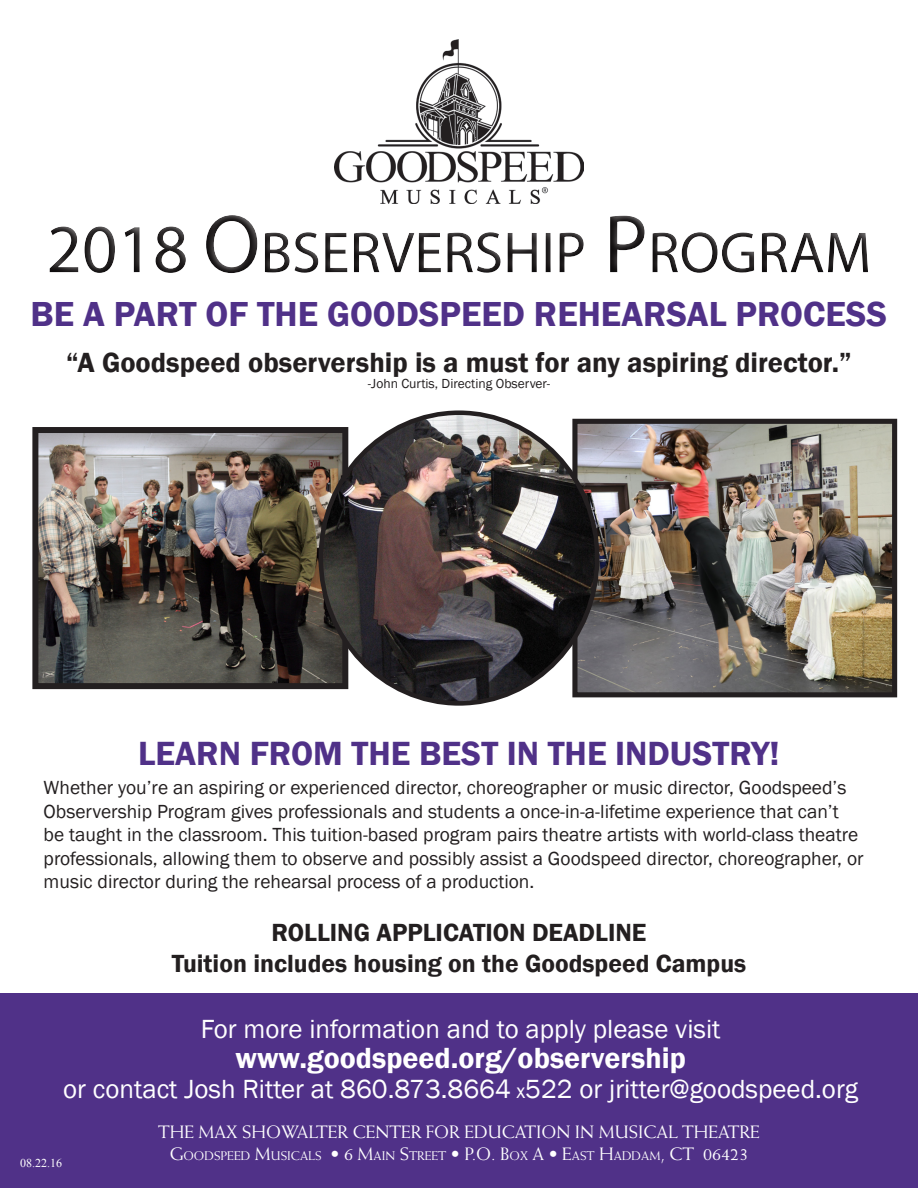
<style>
.page{position:relative;width:918px;height:1188px;background:#fff}
.page>*{position:absolute;margin:0;border:0;box-sizing:border-box;transform-origin:0 0}
.t1{font:600 35.7px "Franklin Gothic";color:#503188}
.t2{font:600 34.5px "Franklin Gothic";color:#503188}
.t3{font:600 30px "Franklin Gothic";color:#fff}
.t4{font:600 28.5px "Franklin Gothic";color:#231f20}
.t5{font:27px "Franklin Gothic";color:#fff}
.t6{font:600 25.5px "Franklin Gothic";color:#231f20}
.t7{font:19.5px/23.4px "Franklin Gothic";color:#231f20}
.t8{font:18px "Weiss";color:#fff}
.t9{font:13.5px "Franklin Gothic";color:#231f20}
.t10{font:12.6px "Weiss";color:#fff}
.t11{font:12px "Times New Roman";color:#fff}
.s1{font-style:inherit}
.s2{font-size:21px}
.s3{font-size:18px}
</style>
<div class="page">
<img style="left:39px;top:434px;width:282px;height:248px">
<div style="left:32px;top:427px;width:316px;height:262px;border:6px solid #231f20"></div>
<div style="left:0;top:994px;width:918px;height:194px;background:#503188"></div>
<div style="left:37px;top:210px;width:841px;height:77px;background:#231f20;opacity:.75"></div>
<img style="left:597px;top:425px;width:294px;height:266px">
<div style="left:572px;top:419px;width:325px;height:278px;border:5px solid #231f20"></div>
<img style="left:321px;top:414px;width:276px;height:289px">
<img style="left:335px;top:40px;width:248px;height:163px">
<p class="t1" style="left:31px;top:292px;width:858px">BE A PART OF THE GOODSPEED REHEARSAL PROCESS</p>
<p class="t4" style="left:66px;top:345px;width:787px">“A Goodspeed observership is a must for any aspiring director.”</p>
<p class="t9" style="left:368px;top:375px;width:184px">-John Curtis, Directing Observer-</p>
<p class="t2" style="left:138px;top:732px;width:643px">LEARN FROM THE BEST IN THE INDUSTRY!</p>
<p class="t7" style="left:44px;top:777px;width:821px">Whether you’re an aspiring or experienced director, choreographer or music director, Goodspeed’s Observership Program gives professionals and students a once-in-a-lifetime experience that can’t be taught in the classroom. This tuition-based program pairs theatre artists with world-class theatre professionals, allowing them to observe and possibly assist a Goodspeed director, choreographer, or music director during the rehearsal process of a production<span class="s1">.</span></p>
<p class="t6" style="left:272px;top:917px;width:376px">ROLLING APPLICATION DEADLINE</p>
<p class="t6" style="left:172px;top:948px;width:576px">Tuition includes housing on the Goodspeed Campus</p>
<p class="t5" style="left:201px;top:1013px;width:521px">For more information and to apply please visit</p>
<p class="t3" style="left:235px;top:1040px;width:452px">www.goodspeed.org/observership</p>
<p class="t5" style="left:63px;top:1073px;width:797px">or contact Josh Ritter at 860.873.8664 <span class="s2">x</span>522 or jritter@goodspeed.org</p>
<p class="t11" style="left:20px;top:1155px;width:43px">08.22.16</p>
<p class="t8" style="left:158px;top:1122px;width:603px"><span class="s1">T</span>HE MAX SHOWALTER CENTER FOR EDUCATION IN MUSICAL THEATRE</p>
<p class="t10" style="left:170px;top:1148px;width:580px"><span class="s3">G</span>OODSPEED <span class="s3">M</span>USICALS <span class="s3">• 6 M</span>AIN <span class="s3">S</span>TREET <span class="s3">• P.O. B</span>OX <span class="s3">A • E</span>AST <span class="s3">H</span>ADDAM<span class="s3">, CT 06423</span></p>
</div>
